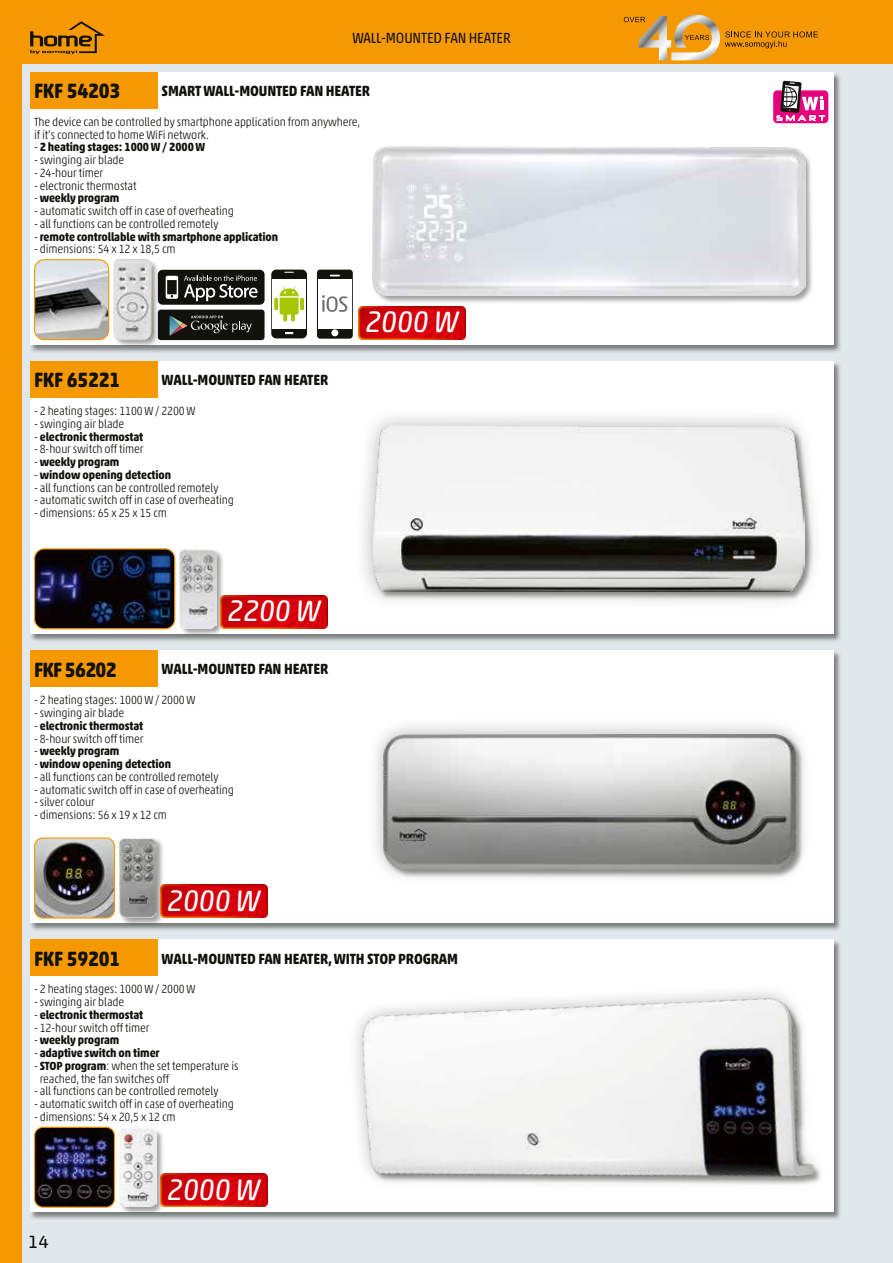
<style>
.page{position:relative;width:893px;height:1263px;background:#e1e8ec}
.page>*{position:absolute;margin:0;border:0;box-sizing:border-box;transform-origin:0 0}
.t1{font:italic 30.15px "Akko Rounded Pro";letter-spacing:-.015em;color:#fff}
.t2{font:700 21px "Akko Rounded Pro";letter-spacing:-.01em;color:#12120d;scale:.9 1}
.t3{font:700 21px "Akko Rounded Pro";letter-spacing:-.035em;color:#12120d;scale:.9 1}
.t4{font:18px "Akko Rounded Pro";color:#12120d}
.t5{font:700 15px "Akko Rounded Pro";letter-spacing:-.01em;color:#12120d;scale:.9 1}
.t6{font:15px "Akko Rounded Pro";letter-spacing:-.01em;color:#12120d;scale:.9 1}
.t7{font:300 12px/12.8px "Akko Rounded Pro";letter-spacing:-.01em;color:#12120d;scale:.9 1}
.t8{font:700 12px "Akko Rounded Pro";letter-spacing:-.01em;color:#12120d;scale:.9 1}
.s1{font-weight:300}
.s2{font-weight:700}
</style>
<div class="page">
<div style="left:0;top:0;width:893px;height:64px;background:#f69800"></div>
<div style="left:0;top:0;width:21px;height:1263px;background:#f69800"></div>
<svg style="left:30px;top:21px;width:75px;height:33px"></svg>
<div style="left:29px;top:72px;width:813px;height:281px;background:#12120d;opacity:.5"></div>
<div style="left:30px;top:72px;width:803px;height:272px;background:#fff"></div>
<div style="left:29px;top:361px;width:813px;height:281px;background:#12120d;opacity:.5"></div>
<div style="left:30px;top:361px;width:803px;height:273px;background:#fff"></div>
<div style="left:29px;top:650px;width:813px;height:281px;background:#12120d;opacity:.5"></div>
<div style="left:30px;top:651px;width:803px;height:272px;background:#fff"></div>
<div style="left:354px;top:407px;width:469px;height:203px;background:#12120d;opacity:.3"></div>
<img style="left:373px;top:426px;width:432px;height:166px">
<img style="left:35px;top:549px;width:140px;height:80px">
<div style="left:34px;top:548px;width:141px;height:81px;border:1px solid #f69800;border-radius:10px"></div>
<div style="left:180px;top:549px;width:45px;height:88px;background:#12120d;opacity:.4"></div>
<img style="left:180px;top:549px;width:36px;height:79px">
<img style="left:221px;top:595px;width:106px;height:33px">
<svg style="left:773px;top:81px;width:55px;height:42px"></svg>
<img style="left:358px;top:306px;width:107px;height:33px">
<div style="left:373px;top:147px;width:441px;height:157px;background:#12120d;opacity:.4"></div>
<img style="left:373px;top:147px;width:432px;height:149px">
<img style="left:35px;top:260px;width:74px;height:80px">
<div style="left:34px;top:259px;width:75px;height:81px;border:1px solid #f69800;border-radius:10px"></div>
<div style="left:113px;top:259px;width:47px;height:89px;background:#12120d;opacity:.4"></div>
<img style="left:114px;top:259px;width:39px;height:81px">
<div style="left:367px;top:717px;width:444px;height:169px;background:#12120d;opacity:.3"></div>
<img style="left:381px;top:734px;width:416px;height:136px">
<img style="left:35px;top:839px;width:79px;height:79px">
<div style="left:34px;top:837px;width:81px;height:81px;border:1px solid #f69800;border-radius:8px"></div>
<div style="left:119px;top:837px;width:46px;height:90px;background:#12120d;opacity:.4"></div>
<img style="left:119px;top:838px;width:37px;height:80px">
<img style="left:160px;top:884px;width:107px;height:34px">
<div style="left:29px;top:939px;width:813px;height:282px;background:#12120d;opacity:.5"></div>
<div style="left:30px;top:940px;width:803px;height:272px;background:#fff"></div>
<img style="left:339px;top:939px;width:491px;height:282px">
<img style="left:35px;top:1127px;width:79px;height:80px">
<div style="left:34px;top:1127px;width:81px;height:81px;border:1px solid #f69800;border-radius:8px"></div>
<div style="left:119px;top:1128px;width:46px;height:87px;background:#12120d;opacity:.4"></div>
<img style="left:119px;top:1128px;width:37px;height:78px">
<img style="left:160px;top:1173px;width:107px;height:34px">
<div style="left:158px;top:270px;width:107px;height:35px;background:#12120d;border-radius:5px"></div>
<svg style="left:166px;top:276px;width:12px;height:23px"></svg>
<svg style="left:184px;top:275px;width:73px;height:26px"></svg>
<div style="left:158px;top:310px;width:107px;height:30px;background:#12120d;border-radius:3px"></div>
<svg style="left:170px;top:316px;width:82px;height:20px"></svg>
<div style="left:271px;top:270px;width:36px;height:68px;background:#12120d;border-radius:5px"></div>
<div style="left:272px;top:279px;width:34px;height:49px;background:#fff"></div>
<hr style="left:284px;top:331px;width:10px;height:4px;background:#fff">
<div style="left:284px;top:331px;width:11px;height:5px;border:1px solid #12120d"></div>
<svg style="left:274px;top:286px;width:30px;height:36px"></svg>
<div style="left:317px;top:270px;width:36px;height:69px;background:#12120d;border-radius:3px"></div>
<div style="left:331px;top:329px;width:7px;height:7px;background:#fff;border-radius:50%"></div>
<div style="left:318px;top:279px;width:34px;height:49px;background:#fff"></div>
<svg style="left:322px;top:295px;width:25px;height:17px"></svg>
<svg style="left:624px;top:15px;width:194px;height:46px"></svg>
<div style="left:30px;top:72px;width:127px;height:36px;background:#f69800"></div>
<div style="left:30px;top:361px;width:127px;height:37px;background:#f69800"></div>
<div style="left:30px;top:651px;width:127px;height:36px;background:#f69800"></div>
<div style="left:30px;top:940px;width:127px;height:36px;background:#f69800"></div>
<p class="t6" style="left:352px;top:29px;width:178px">WALL-MOUNTED FAN HEATER</p>
<h2 class="t2" style="left:34px;top:78px;width:98px">FKF 54203</h2>
<p class="t5" style="left:162px;top:82px;width:233px">SMART WALL-MOUNTED FAN HEATER</p>
<p class="t7" style="left:34px;top:115px;width:364px">The device can be controlled by smartphone application from anywhere, if it’s connected to home WiFi network.</p>
<p class="t8" style="left:34px;top:140px;width:192px"><span class="s1">-</span> 2 heating stages: 1000 W / 2000 W</p>
<p class="t7" style="left:34px;top:154px;width:102px">- swinging air blade</p>
<p class="t7" style="left:34px;top:166px;width:78px">- 24-hour timer</p>
<p class="t7" style="left:34px;top:179px;width:116px">- electronic thermostat</p>
<p class="t8" style="left:34px;top:191px;width:96px"><span class="s1">-</span> weekly program</p>
<p class="t7" style="left:34px;top:205px;width:224px">- automatic switch off in case of overheating</p>
<p class="t7" style="left:34px;top:217px;width:207px">- all functions can be controlled remotely</p>
<p class="t8" style="left:34px;top:229px;width:273px"><span class="s1">-</span> remote controllable with smartphone application</p>
<p class="t7" style="left:34px;top:243px;width:159px">- dimensions: 54 x 12 x 18,5 cm</p>
<h2 class="t2" style="left:34px;top:367px;width:98px">FKF 65221</h2>
<p class="t5" style="left:162px;top:371px;width:187px">WALL-MOUNTED FAN HEATER</p>
<p class="t7" style="left:34px;top:404px;width:181px">- 2 heating stages: 1100 W / 2200 W</p>
<p class="t7" style="left:34px;top:417px;width:102px">- swinging air blade</p>
<p class="t8" style="left:34px;top:429px;width:123px"><span class="s1">-</span> electronic thermostat</p>
<p class="t7" style="left:34px;top:443px;width:123px">- 8-hour switch off timer</p>
<p class="t8" style="left:34px;top:455px;width:96px"><span class="s1">-</span> weekly program</p>
<p class="t8" style="left:34px;top:467px;width:154px"><span class="s1">-</span> window opening detection</p>
<p class="t7" style="left:34px;top:481px;width:207px">- all functions can be controlled remotely</p>
<p class="t7" style="left:34px;top:494px;width:224px">- automatic switch off in case of overheating</p>
<p class="t7" style="left:34px;top:506px;width:149px">- dimensions: 65 x 25 x 15 cm</p>
<h1 class="t1" style="left:228px;top:593px;width:95px">2200 W</h1>
<h2 class="t3" style="left:34px;top:656px;width:93px">FKF 56202</h2>
<p class="t5" style="left:162px;top:660px;width:187px">WALL-MOUNTED FAN HEATER</p>
<p class="t7" style="left:34px;top:694px;width:181px">- 2 heating stages: 1000 W / 2000 W</p>
<p class="t7" style="left:34px;top:706px;width:102px">- swinging air blade</p>
<p class="t8" style="left:34px;top:718px;width:123px"><span class="s1">-</span> electronic thermostat</p>
<p class="t7" style="left:34px;top:732px;width:123px">- 8-hour switch off timer</p>
<p class="t8" style="left:34px;top:744px;width:96px"><span class="s1">-</span> weekly program</p>
<p class="t8" style="left:34px;top:756px;width:154px"><span class="s1">-</span> window opening detection</p>
<p class="t7" style="left:34px;top:770px;width:207px">- all functions can be controlled remotely</p>
<p class="t7" style="left:34px;top:783px;width:224px">- automatic switch off in case of overheating</p>
<p class="t7" style="left:34px;top:796px;width:69px">- silver colour</p>
<p class="t7" style="left:34px;top:808px;width:149px">- dimensions: 56 x 19 x 12 cm</p>
<h1 class="t1" style="left:167px;top:882px;width:95px">2000 W</h1>
<h1 class="t1" style="left:365px;top:304px;width:95px">2000 W</h1>
<h2 class="t2" style="left:34px;top:945px;width:98px">FKF 59201</h2>
<p class="t5" style="left:162px;top:949px;width:331px">WALL-MOUNTED FAN HEATER, WITH STOP PROGRAM</p>
<p class="t7" style="left:34px;top:983px;width:181px">- 2 heating stages: 1000 W / 2000 W</p>
<p class="t7" style="left:34px;top:995px;width:102px">- swinging air blade</p>
<p class="t8" style="left:34px;top:1007px;width:123px"><span class="s1">-</span> electronic thermostat</p>
<p class="t7" style="left:34px;top:1021px;width:130px">- 12-hour switch off timer</p>
<p class="t8" style="left:34px;top:1033px;width:96px"><span class="s1">-</span> weekly program</p>
<p class="t8" style="left:34px;top:1046px;width:141px"><span class="s1">-</span> adaptive switch on timer</p>
<p class="t7" style="left:40px;top:1059px;width:222px;text-indent:-6px">- <span class="s2">STOP program</span>: when the set temperature is reached, the fan switches off</p>
<p class="t7" style="left:34px;top:1085px;width:207px">- all functions can be controlled remotely</p>
<p class="t7" style="left:34px;top:1097px;width:224px">- automatic switch off in case of overheating</p>
<p class="t7" style="left:34px;top:1110px;width:159px">- dimensions: 54 x 20,5 x 12 cm</p>
<h3 class="t4" style="left:28px;top:1231px;width:22px">14</h3>
<h1 class="t1" style="left:167px;top:1171px;width:95px">2000 W</h1>
</div>
